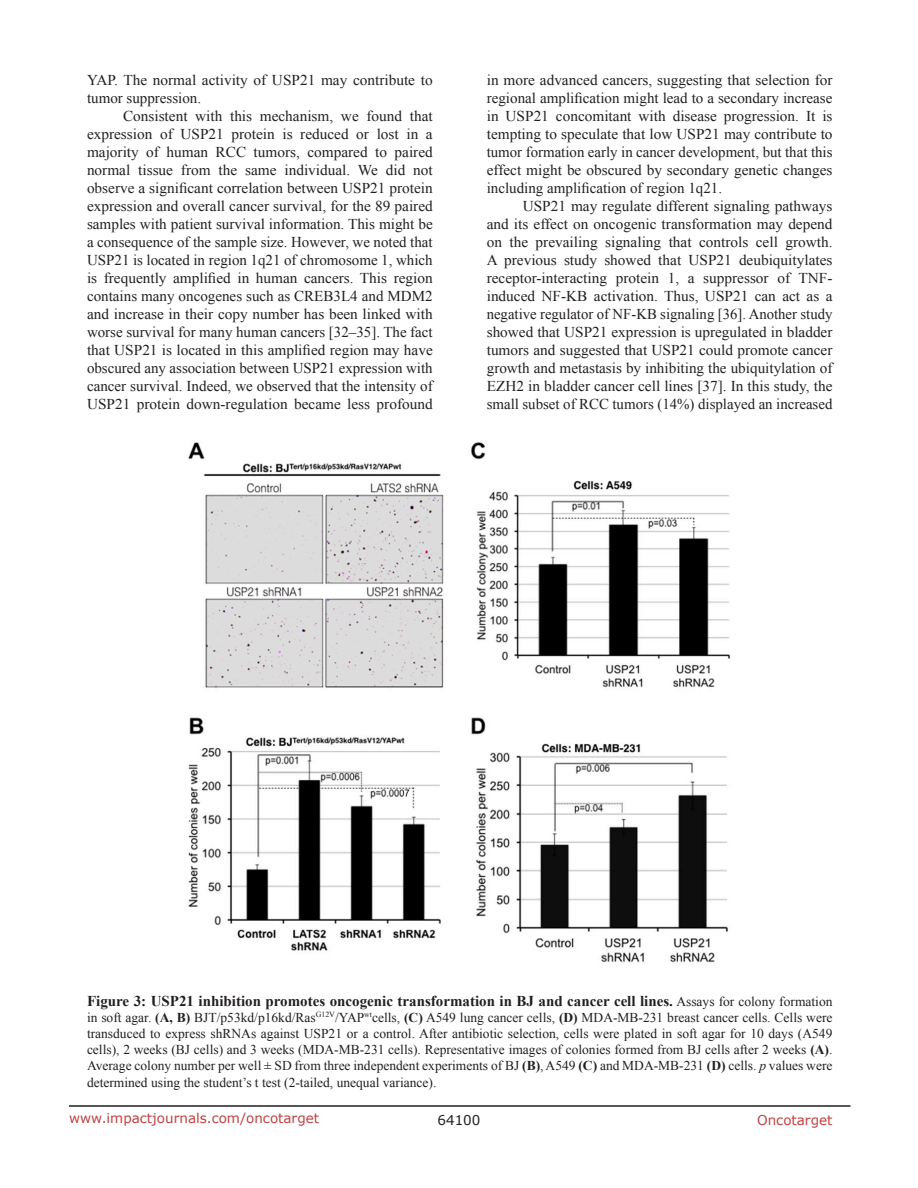
<style>
.page{position:relative;width:918px;height:1188px;background:#fff}
.page>*{position:absolute;margin:0;border:0;box-sizing:border-box;transform-origin:0 0}
.BodyText{font:15px/18px "Times New Roman";color:#231f20;text-align:justify}
.figuretext{font:700 15px "Times New Roman";color:#231f20}
.figuretext-2{font:13.5px/16.2px "Times New Roman";color:#231f20;text-align:justify}
.t1{font:13.5px "Verdana";color:#c24141}
.t2{font:13.5px "Verdana";color:#231f20}
.s1{font-weight:400;font-size:13.5px}
.s2{font-weight:700}
.s3{font-style:italic}
</style>
<div class="page">
<hr style="left:69px;top:1105px;width:781px;height:2px;background:#231f20">
<img style="left:188px;top:442px;width:543px;height:521px">
<p class="BodyText" style="left:87px;top:71px;width:347px">YAP. The normal activity of USP21 may contribute to tumor suppression.</p>
<p class="BodyText" style="left:87px;top:107px;width:347px;text-indent:36px">Consistent with this mechanism, we found that expression of USP21 protein is reduced or lost in a majority of human RCC tumors, compared to paired normal tissue from the same individual. We did not observe a significant correlation between USP21 protein expression and overall cancer survival, for the 89 paired samples with patient survival information. This might be a consequence of the sample size. However, we noted that USP21 is located in region 1q21 of chromosome 1, which is frequently amplified in human cancers. This region contains many oncogenes such as CREB3L4 and MDM2 and increase in their copy number has been linked with worse survival for many human cancers [32–35]. The fact that USP21 is located in this amplified region may have obscured any association between USP21 expression with cancer survival. Indeed, we observed that the intensity of USP21 protein down-regulation became less profound</p>
<p class="BodyText" style="left:487px;top:71px;width:347px">in more advanced cancers, suggesting that selection for regional amplification might lead to a secondary increase in USP21 concomitant with disease progression. It is tempting to speculate that low USP21 may contribute to tumor formation early in cancer development, but that this effect might be obscured by secondary genetic changes including amplification of region 1q21.</p>
<p class="BodyText" style="left:487px;top:197px;width:347px;text-indent:36px">USP21 may regulate different signaling pathways and its effect on oncogenic transformation may depend on the prevailing signaling that controls cell growth.<br>A previous study showed that USP21 deubiquitylates receptor-interacting protein 1, a suppressor of TNF&shy;induced NF-KB activation. Thus, USP21 can act as a negative regulator of NF-KB signaling [36]. Another study showed that USP21 expression is upregulated in bladder tumors and suggested that USP21 could promote cancer growth and metastasis by inhibiting the ubiquitylation of EZH2 in bladder cancer cell lines [37]. In this study, the small subset of RCC tumors (14%) displayed an increased</p>
<p class="figuretext" style="left:87px;top:990px;width:747px">Figure 3: USP21 inhibition promotes oncogenic transformation in BJ and cancer cell lines. <span class="s1">Assays for colony formation</span></p>
<p class="figuretext-2" style="left:87px;top:1009px;width:747px">in soft agar. <span class="s2">(A, B)</span> BJT/p53kd/p16kd/Ras<sup>G12V</sup>/YAP<sup>wt</sup>cells, <span class="s2">(C)</span> A549 lung cancer cells, <span class="s2">(D)</span> MDA-MB-231 breast cancer cells. Cells were transduced to express shRNAs against USP21 or a control. After antibiotic selection, cells were plated in soft agar for 10 days (A549 cells), 2 weeks (BJ cells) and 3 weeks (MDA-MB-231 cells). Representative images of colonies formed from BJ cells after 2 weeks <span class="s2">(A)</span>.<br>Average colony number per well ± SD from three independent experiments of BJ <span class="s2">(B)</span>, A549 <span class="s2">(C)</span> and MDA-MB-231 <span class="s2">(D)</span> cells. <span class="s3">p</span> values were determined using the student’s t test (2-tailed, unequal variance).</p>
<p class="t1" style="left:69px;top:1109px;width:252px">www.impactjournals.com/oncotarget</p>
<p class="t2" style="left:438px;top:1111px;width:44px">64100</p>
<p class="t1" style="left:757px;top:1111px;width:77px">Oncotarget</p>
</div>
